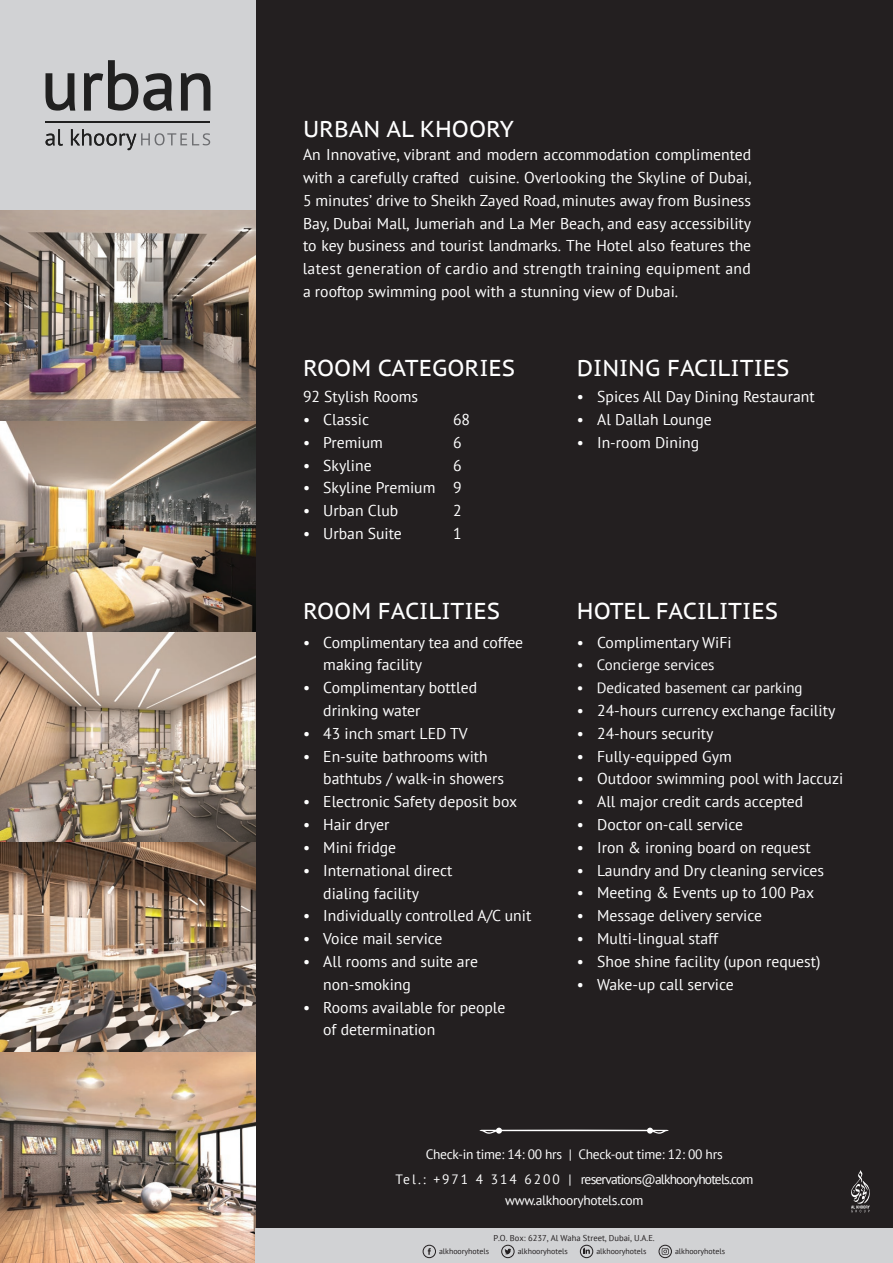
<style>
.page{position:relative;width:893px;height:1263px;background:#fff}
.page>*{position:absolute;margin:0;border:0;box-sizing:border-box;transform-origin:0 0}
.t1{font:22.95px "PT Sans Caption";color:#fff}
.t2{font:15.6px/22.8px "PT Sans";color:#fff}
.t3{font:15px "PT Sans";color:#fff}
.t4{font:13.5px/20.4px "PT Sans";letter-spacing:-.06em;color:#fff;text-align:center}
.t5{font:13.5px "PT Sans";letter-spacing:-.02em;color:#fff}
.t6{font:8.55px "PT Sans";color:#231f20}
.t7{font:7.95px "PT Sans";color:#231f20}
</style>
<div class="page">
<div style="left:231px;top:0;width:662px;height:1263px;background:#231f20"></div>
<div style="left:0;top:0;width:255px;height:211px;background:#d1d2d4"></div>
<img style="left:0;top:211px;width:255px;height:1052px">
<div style="left:255px;top:1229px;width:638px;height:34px;background:#d1d2d4"></div>
<svg style="left:479px;top:1128px;width:190px;height:6px"></svg>
<svg style="left:851px;top:1170px;width:19px;height:42px"></svg>
<hr style="left:46px;top:121px;width:164px;height:1px;background:#202020">
<svg style="left:46px;top:73px;width:29px;height:38px"></svg>
<svg style="left:84px;top:60px;width:88px;height:51px"></svg>
<svg style="left:181px;top:73px;width:29px;height:38px"></svg>
<svg style="left:46px;top:129px;width:17px;height:17px"></svg>
<svg style="left:71px;top:129px;width:139px;height:21px"></svg>
<div style="left:659px;top:1245px;width:13px;height:13px;border:1px solid #231f20;border-radius:50%"></div>
<svg style="left:662px;top:1248px;width:7px;height:7px"></svg>
<div style="left:580px;top:1245px;width:13px;height:13px;border:1px solid #231f20;border-radius:50%"></div>
<svg style="left:583px;top:1248px;width:7px;height:6px"></svg>
<div style="left:501px;top:1245px;width:13px;height:13px;border:1px solid #231f20;border-radius:50%"></div>
<svg style="left:505px;top:1248px;width:6px;height:7px"></svg>
<div style="left:423px;top:1245px;width:13px;height:13px;border:1px solid #231f20;border-radius:50%"></div>
<svg style="left:428px;top:1248px;width:3px;height:7px"></svg>
<h1 class="t1" style="left:303px;top:114px;width:212px">URBAN AL KHOORY</h1>
<p class="t2" style="left:303px;top:143px;width:450px;text-align:justify">An Innovative, vibrant and modern accommodation complimented with a carefully crafted cuisine. Overlooking the Skyline of Dubai, 5 minutes’ drive to Sheikh Zayed Road, minutes away from Business Bay, Dubai Mall, Jumeriah and La Mer Beach, and easy accessibility to key business and tourist landmarks. The Hotel also features the latest generation of cardio and strength training equipment and a rooftop swimming pool with a stunning view of Dubai.</p>
<h1 class="t1" style="left:303px;top:353px;width:214px">ROOM CATEGORIES</h1>
<p class="t2" style="left:303px;top:385px;width:117px">92 Stylish Rooms</p>
<p class="t2" style="left:303px;top:408px;width:68px">• Classic</p>
<p class="t2" style="left:453px;top:408px;width:19px">68</p>
<p class="t2" style="left:303px;top:430px;width:81px">• Premium</p>
<p class="t2" style="left:453px;top:430px;width:10px">6</p>
<p class="t2" style="left:303px;top:453px;width:70px">• Skyline</p>
<p class="t2" style="left:453px;top:453px;width:10px">6</p>
<p class="t2" style="left:303px;top:476px;width:160px">• Skyline Premium 9</p>
<p class="t2" style="left:303px;top:499px;width:97px">• Urban Club</p>
<p class="t2" style="left:453px;top:499px;width:10px">2</p>
<p class="t2" style="left:303px;top:522px;width:100px">• Urban Suite</p>
<p class="t2" style="left:453px;top:522px;width:10px">1</p>
<h1 class="t1" style="left:303px;top:596px;width:199px">ROOM FACILITIES</h1>
<p class="t2" style="left:323px;top:630px;width:201px;text-indent:-20px">• Complimentary tea and coffee making facility</p>
<p class="t2" style="left:323px;top:676px;width:155px;text-indent:-20px">• Complimentary bottled drinking water</p>
<p class="t2" style="left:303px;top:722px;width:166px">• 43 inch smart LED TV</p>
<p class="t2" style="left:323px;top:744px;width:182px;text-indent:-20px">• En-suite bathrooms with bathtubs / walk-in showers</p>
<p class="t2" style="left:303px;top:790px;width:216px">• Electronic Safety deposit box</p>
<p class="t2" style="left:303px;top:813px;width:88px">• Hair dryer</p>
<p class="t2" style="left:303px;top:836px;width:95px">• Mini fridge</p>
<p class="t2" style="left:323px;top:858px;width:131px;text-indent:-20px">• International direct dialing facility</p>
<p class="t2" style="left:303px;top:904px;width:230px">• Individually controlled A/C unit</p>
<p class="t2" style="left:303px;top:927px;width:141px">• Voice mail service</p>
<p class="t2" style="left:323px;top:950px;width:156px;text-indent:-20px">• All rooms and suite are non-smoking</p>
<p class="t2" style="left:323px;top:995px;width:184px;text-indent:-20px">• Rooms available for people of determination</p>
<h1 class="t1" style="left:577px;top:353px;width:214px">DINING FACILITIES</h1>
<p class="t2" style="left:577px;top:385px;width:239px">• Spices All Day Dining Restaurant</p>
<p class="t2" style="left:577px;top:408px;width:136px">• Al Dallah Lounge</p>
<p class="t2" style="left:577px;top:430px;width:124px">• In-room Dining</p>
<h1 class="t1" style="left:577px;top:596px;width:203px">HOTEL FACILITIES</h1>
<p class="t2" style="left:577px;top:630px;width:156px">• Complimentary WiFi</p>
<p class="t3" style="left:577px;top:655px;width:139px">• Concierge services</p>
<p class="t3" style="left:577px;top:678px;width:227px">• Dedicated basement car parking</p>
<p class="t2" style="left:577px;top:699px;width:260px">• 24-hours currency exchange facility</p>
<p class="t2" style="left:577px;top:722px;width:138px">• 24-hours security</p>
<p class="t2" style="left:577px;top:744px;width:156px">• Fully-equipped Gym</p>
<p class="t2" style="left:577px;top:767px;width:268px">• Outdoor swimming pool with Jaccuzi</p>
<p class="t2" style="left:577px;top:790px;width:228px">• All major credit cards accepted</p>
<p class="t2" style="left:577px;top:813px;width:168px">• Doctor on-call service</p>
<p class="t2" style="left:577px;top:836px;width:235px">• Iron &amp; ironing board on request</p>
<p class="t2" style="left:577px;top:858px;width:249px">• Laundry and Dry cleaning services</p>
<p class="t2" style="left:577px;top:881px;width:239px">• Meeting &amp; Events up to 100 Pax</p>
<p class="t2" style="left:577px;top:904px;width:187px">• Message delivery service</p>
<p class="t2" style="left:577px;top:927px;width:143px">• Multi-lingual staff</p>
<p class="t2" style="left:577px;top:950px;width:245px">• Shoe shine facility (upon request)</p>
<p class="t2" style="left:577px;top:972px;width:158px">• Wake-up call service</p>
<p class="t5" style="left:426px;top:1146px;width:298px">Check-in time: 14: 00 hrs | Check-out time: 12: 00 hrs</p>
<p class="t4" style="left:396px;top:1169px;width:359px">Te l . : + 9 7 1 4 3 1 4 6 2 0 0 | reservations@alkhooryhotels.com www.alkhooryhotels.com</p>
<p class="t6" style="left:493px;top:1232px;width:163px">P.O. Box: 6237, Al Waha Street, Dubai, U.A.E.</p>
<p class="t7" style="left:439px;top:1246px;width:52px">alkhooryhotels</p>
<p class="t7" style="left:518px;top:1246px;width:52px">alkhooryhotels</p>
<p class="t7" style="left:596px;top:1246px;width:52px">alkhooryhotels</p>
<p class="t7" style="left:675px;top:1246px;width:52px">alkhooryhotels</p>
</div>
